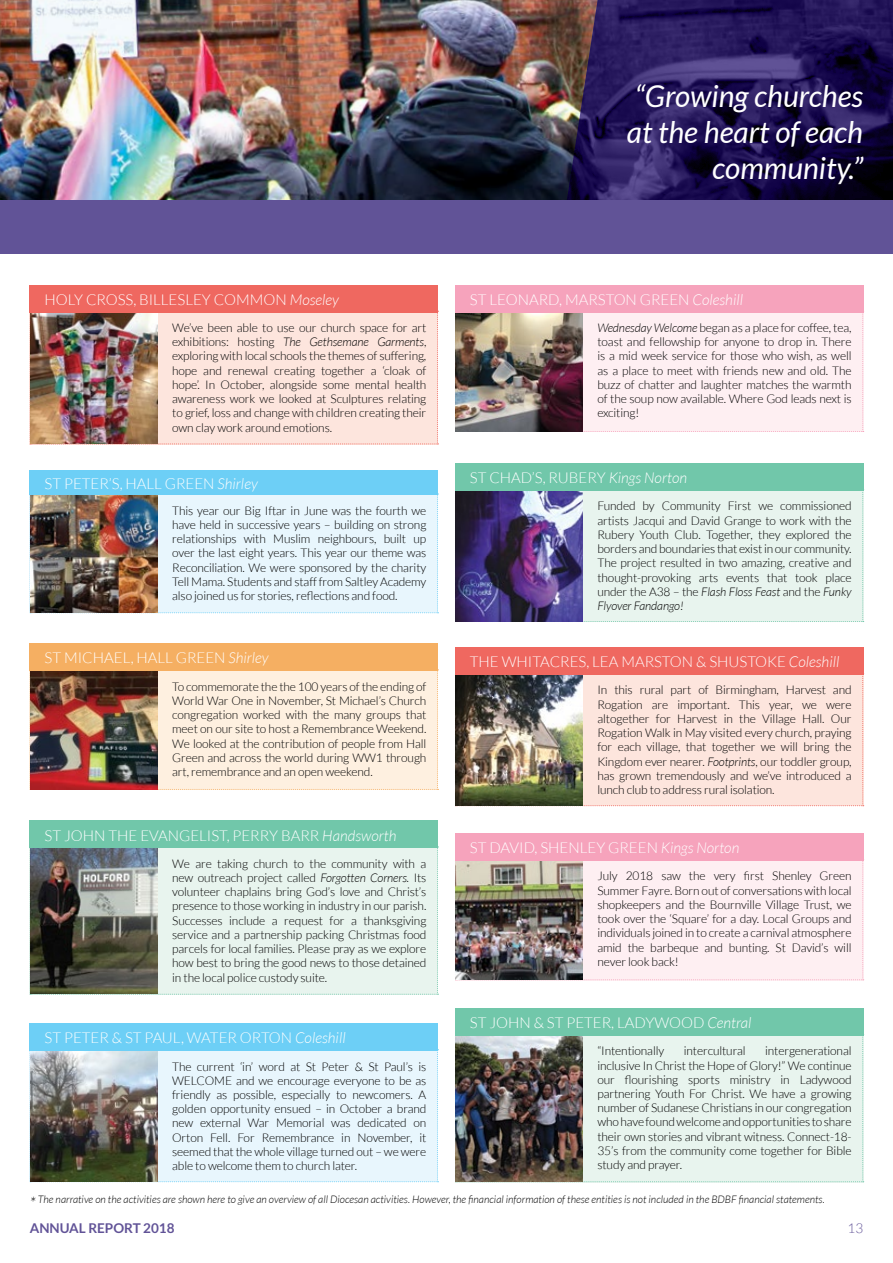
<style>
.page{position:relative;width:893px;height:1263px;background:#fff}
.page>*{position:absolute;margin:0;border:0;box-sizing:border-box;transform-origin:0 0}
.t1{font:italic 30px/36px "Lato";color:#fff}
.t2{font:300 15px "Lato";color:#fff}
.t3{font:700 13.5px "Lato";color:#615397}
.t4{font:300 13.5px "Lato";color:#615397}
.t5{font:300 12px/14.2px "Lato";letter-spacing:-.01em;color:#000;text-align:justify}
.t6{font:italic 300 10.5px "Lato";color:#000}
.s1{font-style:italic}
.s2{font-size:16.5px}
</style>
<div class="page">
<img style="left:0;top:0;width:560px;height:200px">
<div style="left:455px;top:673px;width:409px;height:133px;background:#fde5dd"></div>
<img style="left:456px;top:675px;width:127px;height:130px">
<div style="left:455px;top:647px;width:408px;height:28px;background:#ef6860"></div>
<div style="left:157px;top:311px;width:282px;height:133px;background:#fde5dd"></div>
<img style="left:30px;top:313px;width:127px;height:131px">
<div style="left:30px;top:285px;width:408px;height:28px;background:#ef6860"></div>
<div style="left:30px;top:669px;width:409px;height:121px;background:#fef0e0"></div>
<img style="left:30px;top:671px;width:127px;height:118px">
<div style="left:30px;top:644px;width:408px;height:27px;background:#f5af62"></div>
<div style="left:455px;top:311px;width:409px;height:121px;background:#feeff2"></div>
<img style="left:456px;top:313px;width:127px;height:118px">
<div style="left:455px;top:285px;width:408px;height:28px;background:#f6a3bc"></div>
<div style="left:455px;top:859px;width:409px;height:121px;background:#feeff2"></div>
<img style="left:456px;top:861px;width:127px;height:118px">
<div style="left:455px;top:833px;width:408px;height:28px;background:#f6a3bc"></div>
<div style="left:455px;top:489px;width:409px;height:133px;background:#e8f4ee"></div>
<img style="left:456px;top:491px;width:127px;height:130px">
<div style="left:455px;top:463px;width:408px;height:28px;background:#71c7aa"></div>
<div style="left:30px;top:846px;width:409px;height:149px;background:#e8f4ee"></div>
<img style="left:30px;top:848px;width:127px;height:146px">
<div style="left:30px;top:821px;width:408px;height:27px;background:#71c7aa"></div>
<div style="left:455px;top:1034px;width:409px;height:148px;background:#e8f4ee"></div>
<img style="left:456px;top:1036px;width:127px;height:145px">
<div style="left:455px;top:1008px;width:408px;height:28px;background:#71c7aa"></div>
<div style="left:30px;top:493px;width:409px;height:120px;background:#e8f6fd"></div>
<img style="left:30px;top:495px;width:127px;height:117px">
<div style="left:30px;top:470px;width:408px;height:25px;background:#6dcff6"></div>
<div style="left:30px;top:1049px;width:409px;height:133px;background:#e8f6fd"></div>
<img style="left:30px;top:1051px;width:127px;height:130px">
<div style="left:30px;top:1023px;width:408px;height:28px;background:#6dcff6"></div>
<svg style="left:560px;top:0;width:333px;height:200px;background:#261951"></svg>
<div style="left:0;top:200px;width:893px;height:53px;background:#615397"></div>
<p class="t2" style="left:45px;top:291px;width:296px">HOLY CROSS, BILLESLEY COMMON <span class="s1">Moseley</span></p>
<p class="t5" style="left:172px;top:321px;width:256px">We’ve been able to use our church space for art exhibitions: hosting <span class="s1">The Gethsemane Garments</span>, exploring with local schools the themes of suffering, hope and renewal creating together a ‘cloak of hope’. In October, alongside some mental health awareness work we looked at Sculptures relating to grief, loss and change with children creating their own clay work around emotions.</p>
<p class="t2" style="left:45px;top:475px;width:215px">ST PETER’S, HALL GREEN <span class="s1">Shirley</span></p>
<p class="t5" style="left:172px;top:503px;width:256px">This year our Big Iftar in June was the fourth we have held in successive years – building on strong relationships with Muslim neighbours, built up over the last eight years. This year our theme was Reconciliation. We were sponsored by the charity Tell Mama. Students and staff from Saltley Academy also joined us for stories, reflections and food.</p>
<p class="t2" style="left:45px;top:650px;width:226px">ST MICHAEL, HALL GREEN <span class="s1">Shirley</span></p>
<p class="t5" style="left:172px;top:679px;width:256px">To commemorate the the 100 years of the ending of World War One in November, St Michael’s Church congregation worked with the many groups that meet on our site to host a Remembrance Weekend.<br>We looked at the contribution of people from Hall Green and across the world during WW1 through art, remembrance and an open weekend.</p>
<p class="t2" style="left:45px;top:827px;width:353px">ST JOHN THE EVANGELIST, PERRY BARR <span class="s1">Handsworth</span></p>
<p class="t5" style="left:172px;top:856px;width:256px">We are taking church to the community with a new outreach project called <span class="s1">Forgotten Corners.</span> Its volunteer chaplains bring God’s love and Christ’s presence to those working in industry in our parish.<br>Successes include a request for a thanksgiving service and a partnership packing Christmas food parcels for local families. Please pray as we explore how best to bring the good news to those detained in the local police custody suite.</p>
<p class="t2" style="left:45px;top:1030px;width:303px">ST PETER &amp; ST PAUL, WATER ORTON <span class="s1">Coleshill</span></p>
<p class="t5" style="left:172px;top:1059px;width:256px">The current ‘in’ word at St Peter &amp; St Paul’s is WELCOME and we encourage everyone to be as friendly as possible, especially to newcomers. A golden opportunity ensued – in October a brand new external War Memorial was dedicated on Orton Fell. For Remembrance in November, it seemed that the whole village turned out – we were able to welcome them to church later.</p>
<h1 class="t1" style="left:627px;top:79px;width:238px;text-align:right">“Growing churches at the heart of each community.”</h1>
<h1 class="t1" style="left:767px;top:116px;width:97px;text-indent:-154px">“Everyon has a part to pla</h1>
<p class="t2" style="left:470px;top:291px;width:275px">ST LEONARD, MARSTON GREEN <span class="s1">Coleshill</span></p>
<p class="t5" style="left:597px;top:321px;width:256px"><span class="s1">Wednesday Welcome</span> began as a place for coffee, tea, toast and fellowship for anyone to drop in. There is a mid week service for those who wish, as well as a place to meet with friends new and old. The buzz of chatter and laughter matches the warmth of the soup now available. Where God leads next is exciting!</p>
<p class="t2" style="left:470px;top:470px;width:219px">ST CHAD’S, RUBERY <span class="s1">Kings Norton</span></p>
<p class="t5" style="left:597px;top:499px;width:256px">Funded by Community First we commissioned artists Jacqui and David Grange to work with the Rubery Youth Club. Together, they explored the borders and boundaries that exist in our community.<br>The project resulted in two amazing, creative and thought-provoking arts events that took place under the A38 – the <span class="s1">Flash Floss Feast</span> and the <span class="s1">Funky Flyover Fandango!</span></p>
<p class="t2" style="left:470px;top:654px;width:371px">THE WHITACRES, LEA MARSTON &amp; SHUSTOKE <span class="s1">Coleshill</span></p>
<p class="t5" style="left:597px;top:683px;width:256px">In this rural part of Birmingham, Harvest and Rogation are important. This year, we were altogether for Harvest in the Village Hall. Our Rogation Walk in May visited every church, praying for each village, that together we will bring the Kingdom ever nearer. <span class="s1">Footprints</span>, our toddler group, has grown tremendously and we’ve introduced a lunch club to address rural isolation.</p>
<p class="t2" style="left:470px;top:840px;width:271px">ST DAVID, SHENLEY GREEN <span class="s1">Kings Norton</span></p>
<p class="t5" style="left:597px;top:869px;width:256px">July 2018 saw the very first Shenley Green Summer Fayre. Born out of conversations with local shopkeepers and the Bournville Village Trust, we took over the ‘Square’ for a day. Local Groups and individuals joined in to create a carnival atmosphere amid the barbeque and bunting. St David’s will never look back!</p>
<p class="t2" style="left:470px;top:1015px;width:283px">ST JOHN &amp; ST PETER, LADYWOOD <span class="s1">Central</span></p>
<p class="t5" style="left:597px;top:1044px;width:68px">“Intentionally</p>
<p class="t5" style="left:684px;top:1044px;width:63px">intercultural</p>
<p class="t5" style="left:597px;top:1044px;width:256px;text-indent:168px">intergenerational inclusive In Christ the Hope of Glory!” We continue our flourishing sports ministry in Ladywood partnering Youth For Christ. We have a growing number of Sudanese Christians in our congregation who have found welcome and opportunities to share their own stories and vibrant witness. Connect-18- 35’s from the community come together for Bible study and prayer.</p>
<p class="t6" style="left:30px;top:1194px;width:796px"><span class="s2">*</span> The narrative on the activities are shown here to give an overview of all Diocesan activities. However, the financial information of these entities is not included in the BDBF financial statements.</p>
<p class="t3" style="left:30px;top:1220px;width:146px">ANNUAL REPORT 2018</p>
<p class="t4" style="left:847px;top:1221px;width:17px">13</p>
</div>
